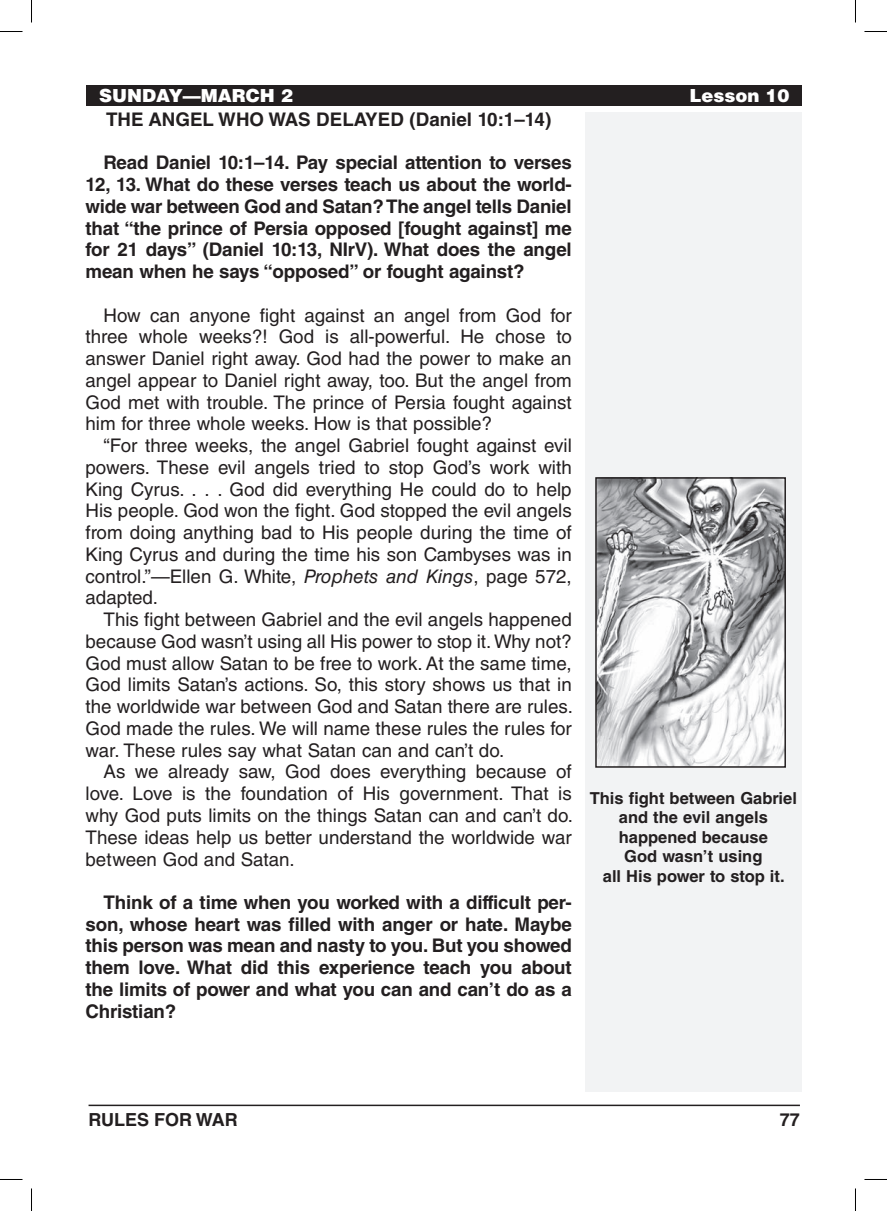
<style>
.page{position:relative;width:887px;height:1211px;background:#fff}
.page>*{position:absolute;margin:0;border:0;box-sizing:border-box;transform-origin:0 0}
.Body_Text{font:18.75px/21.8px "Helvetica LT Std";color:#231f20;text-align:justify}
.Body_Text_Bold_Space{font:700 18.75px/21.8px "Helvetica LT Std";letter-spacing:-.01em;color:#231f20;text-align:justify}
.Body_Text_SpaceBefor{font:18.75px/21.8px "Helvetica LT Std";color:#231f20;text-align:justify}
.Subheadings{font:700 18.75px "Helvetica LT Std";color:#231f20}
.Running_Head_-_Right{font:900 18px "Helvetica LT Std";color:#fff}
.t1{font:700 18px "Helvetica LT Std";color:#231f20}
.Image_Captions{font:700 16.5px/19.5px "Helvetica LT Std";color:#231f20;text-align:center}
.s1{font-style:italic}
</style>
<div class="page">
<hr style="left:88px;top:1104px;width:712px;height:2px;background:#231f20">
<div style="left:585px;top:112px;width:216px;height:979px;background:#f2f3f4"></div>
<div style="left:86px;top:86px;width:715px;height:20px;background:#231f20"></div>
<img style="left:598px;top:480px;width:185px;height:284px">
<div style="left:595px;top:477px;width:191px;height:290px;border:2px solid #231f20"></div>
<svg style="left:0;top:31px;width:22px;height:1px"></svg>
<svg style="left:864px;top:31px;width:22px;height:1px"></svg>
<svg style="left:0;top:1179px;width:22px;height:1px"></svg>
<svg style="left:864px;top:1179px;width:22px;height:1px"></svg>
<svg style="left:31px;top:0;width:1px;height:22px"></svg>
<svg style="left:31px;top:1188px;width:1px;height:22px"></svg>
<svg style="left:855px;top:0;width:1px;height:22px"></svg>
<svg style="left:855px;top:1188px;width:1px;height:22px"></svg>
<p class="Running_Head_-_Right" style="left:99px;top:84px;width:195px">SUNDAY—MARCH 2</p>
<p class="Running_Head_-_Right" style="left:689px;top:84px;width:102px">Lesson 10</p>
<p class="Subheadings" style="left:106px;top:108px;width:446px">THE ANGEL WHO WAS DELAYED (Daniel 10:1–14)</p>
<p class="Body_Text_Bold_Space" style="left:85px;top:152px;width:488px;text-indent:18px">Read Daniel 10:1–14. Pay special attention to verses 12, 13. What do these verses teach us about the world&shy;wide war between God and Satan? The angel tells Daniel that “the prince of Persia opposed [fought against] me for 21 days” (Daniel 10:13, NIrV). What does the angel mean when he says “opposed” or fought against?</p>
<p class="Body_Text_SpaceBefor" style="left:85px;top:304px;width:488px;text-indent:18px">How can anyone fight against an angel from God for three whole weeks?! God is all-powerful. He chose to answer Daniel right away. God had the power to make an angel appear to Daniel right away, too. But the angel from God met with trouble. The prince of Persia fought against him for three whole weeks. How is that possible?</p>
<p class="Body_Text" style="left:85px;top:434px;width:488px;text-indent:18px">“For three weeks, the angel Gabriel fought against evil powers. These evil angels tried to stop God’s work with King Cyrus. . . . God did everything He could do to help His people. God won the fight. God stopped the evil angels from doing anything bad to His people during the time of King Cyrus and during the time his son Cambyses was in control.”—Ellen G. White, <span class="s1">Prophets and Kings</span>, page 572, adapted.</p>
<p class="Body_Text" style="left:85px;top:608px;width:489px;text-indent:18px">This fight between Gabriel and the evil angels happened because God wasn’t using all His power to stop it. Why not?<br>God must allow Satan to be free to work. At the same time, God limits Satan’s actions. So, this story shows us that in the worldwide war between God and Satan there are rules.<br>God made the rules. We will name these rules the rules for war. These rules say what Satan can and can’t do.</p>
<p class="Body_Text" style="left:85px;top:761px;width:489px;text-indent:18px">As we already saw, God does everything because of love. Love is the foundation of His government. That is why God puts limits on the things Satan can and can’t do.<br>These ideas help us better understand the worldwide war between God and Satan.</p>
<p class="Body_Text_Bold_Space" style="left:85px;top:891px;width:488px;text-indent:18px">Think of a time when you worked with a difficult per&shy;son, whose heart was filled with anger or hate. Maybe this person was mean and nasty to you. But you showed them love. What did this experience teach you about the limits of power and what you can and can’t do as a Christian?</p>
<p class="Image_Captions" style="left:589px;top:787px;width:209px">This fight between Gabriel and the evil angels</p>
<p class="Image_Captions" style="left:618px;top:826px;width:151px">happened because</p>
<p class="Image_Captions" style="left:624px;top:846px;width:140px">God wasn’t using</p>
<p class="Image_Captions" style="left:602px;top:865px;width:183px">all His power to stop it.</p>
<p class="t1" style="left:88px;top:1109px;width:151px">RULES FOR WAR</p>
<p class="t1" style="left:779px;top:1109px;width:22px">77</p>
</div>
